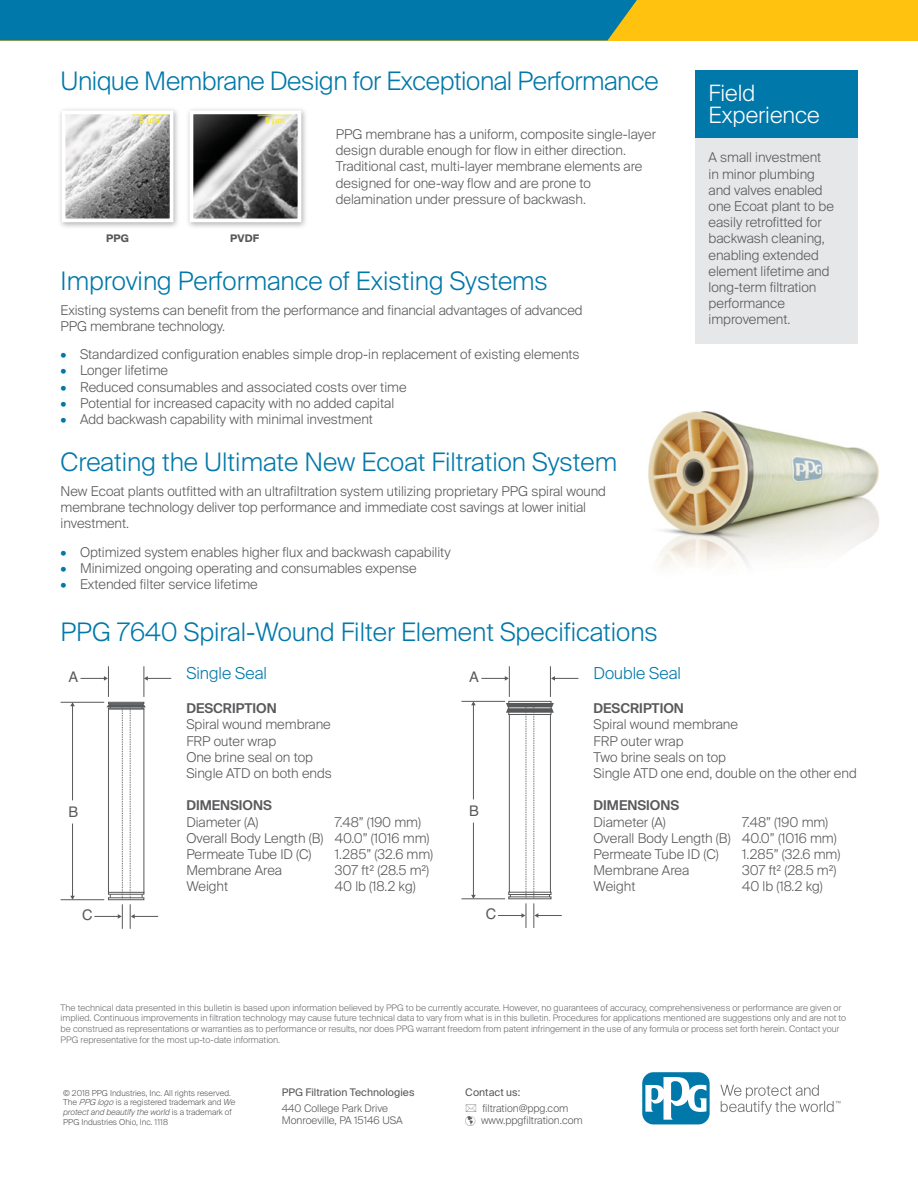
<style>
.page{position:relative;width:918px;height:1188px;background:#fff}
.page>*{position:absolute;margin:0;border:0;box-sizing:border-box;transform-origin:0 0}
.t1{font:300 25.5px "Suisse Intl";color:#0078a9}
.t2{font:300 22.5px/22.5px "Suisse Intl";color:#fff}
.t3{font:300 16.5px "Suisse Intl";color:#0078a9}
.t4{font:14.7px "Helvetica";color:#58595b}
.t5{font:300 13.5px/16.2px "Suisse Intl";color:#58595b}
.t6{font:600 13.5px "Suisse Intl";color:#58595b}
.t7{font:300 10.5px/12px "Suisse Intl";color:#58595b}
.t8{font:10.5px "Suisse Intl";color:#58595b}
.t9{font:700 10.5px "Suisse Intl";letter-spacing:.015em;color:#58595b}
.t10{font:300 9px/10.8px "Suisse Intl";color:#6d6e71}
.t11{font:300 8.25px/9.8px "Suisse Intl";color:#58595b}
.s1{font-weight:400;color:#0078a9}
.s2{font-style:italic}
</style>
<div class="page">
<div style="left:0;top:0;width:918px;height:40px;background:#ffc20e"></div>
<div style="left:0;top:0;width:637px;height:40px;background:#0078a9"></div>
<img style="left:648px;top:411px;width:231px;height:158px">
<div style="left:58px;top:107px;width:123px;height:123px;background:#000;opacity:.3"></div>
<img style="left:67px;top:116px;width:101px;height:101px">
<div style="left:62px;top:111px;width:111px;height:111px;border:4px solid #fff"></div>
<div style="left:186px;top:107px;width:123px;height:123px;background:#000;opacity:.3"></div>
<img style="left:195px;top:116px;width:101px;height:101px">
<div style="left:190px;top:111px;width:111px;height:111px;border:4px solid #fff"></div>
<hr style="left:461px;top:701px;width:44px;height:1px;background:#58595b">
<hr style="left:461px;top:899px;width:44px;height:1px;background:#58595b">
<svg style="left:471px;top:666px;width:107px;height:262px"></svg>
<div style="left:108px;top:702px;width:36px;height:2px;border:1px solid #58595b"></div>
<hr style="left:108px;top:666px;width:1px;height:31px;background:#58595b">
<hr style="left:144px;top:666px;width:1px;height:31px;background:#58595b">
<svg style="left:81px;top:676px;width:27px;height:5px"></svg>
<svg style="left:144px;top:676px;width:27px;height:5px"></svg>
<hr style="left:72px;top:706px;width:1px;height:94px;background:#58595b">
<hr style="left:72px;top:824px;width:1px;height:72px;background:#58595b">
<hr style="left:61px;top:702px;width:43px;height:1px;background:#58595b">
<hr style="left:61px;top:899px;width:43px;height:1px;background:#58595b">
<svg style="left:94px;top:703px;width:64px;height:226px"></svg>
<div style="left:695px;top:114px;width:162px;height:230px;background:#e6e7e8"></div>
<div style="left:695px;top:70px;width:162px;height:68px;background:#0078a9"></div>
<svg style="left:720px;top:1085px;width:120px;height:30px"></svg>
<div style="left:642px;top:1072px;width:68px;height:52px;background:#0078a9;border-radius:11px"></div>
<svg style="left:645px;top:1077px;width:61px;height:43px"></svg>
<h1 class="t1" style="left:61px;top:66px;width:600px">Unique Membrane Design for Exceptional Performance</h1>
<p class="t9" style="left:106px;top:232px;width:24px">PPG</p>
<p class="t9" style="left:230px;top:232px;width:30px">PVDF</p>
<p class="t5" style="left:336px;top:126px;width:322px">PPG membrane has a uniform, composite single-layer design durable enough for flow in either direction.<br>Traditional cast, multi-layer membrane elements are designed for one-way flow and are prone to delamination under pressure of backwash.</p>
<h1 class="t1" style="left:61px;top:266px;width:489px">Improving Performance of Existing Systems</h1>
<p class="t5" style="left:61px;top:302px;width:524px">Existing systems can benefit from the performance and financial advantages of advanced<br>PPG membrane technology.</p>
<p class="t5" style="left:61px;top:346px;width:521px"><span class="s1">•</span> Standardized configuration enables simple drop-in replacement of existing elements</p>
<p class="t5" style="left:61px;top:363px;width:109px"><span class="s1">•</span> Longer lifetime</p>
<p class="t5" style="left:61px;top:379px;width:348px"><span class="s1">•</span> Reduced consumables and associated costs over time</p>
<p class="t5" style="left:61px;top:395px;width:335px"><span class="s1">•</span> Potential for increased capacity with no added capital</p>
<p class="t5" style="left:61px;top:411px;width:314px"><span class="s1">•</span> Add backwash capability with minimal investment</p>
<h1 class="t1" style="left:61px;top:447px;width:558px">Creating the Ultimate New Ecoat Filtration System</h1>
<p class="t5" style="left:61px;top:483px;width:547px">New Ecoat plants outfitted with an ultrafiltration system utilizing proprietary PPG spiral wound membrane technology deliver top performance and immediate cost savings at lower initial investment.</p>
<p class="t5" style="left:61px;top:544px;width:392px"><span class="s1">•</span> Optimized system enables higher flux and backwash capability</p>
<p class="t5" style="left:61px;top:560px;width:358px"><span class="s1">•</span> Minimized ongoing operating and consumables expense</p>
<p class="t5" style="left:61px;top:576px;width:199px"><span class="s1">•</span> Extended filter service lifetime</p>
<h1 class="t1" style="left:61px;top:617px;width:599px">PPG 7640 Spiral-Wound Filter Element Specifications</h1>
<h2 class="t2" style="left:709px;top:82px;width:113px">Field<br>Experience</h2>
<p class="t5" style="left:709px;top:150px;width:127px">A small investment in minor plumbing and valves enabled one Ecoat plant to be easily retrofitted for backwash cleaning, enabling extended element lifetime and long-term filtration performance improvement.</p>
<p class="t4" style="left:68px;top:665px;width:11px">A</p>
<p class="t4" style="left:68px;top:801px;width:11px">B</p>
<p class="t3" style="left:186px;top:664px;width:82px">Single Seal</p>
<p class="t6" style="left:186px;top:701px;width:92px">DESCRIPTION</p>
<p class="t5" style="left:186px;top:717px;width:147px">Spiral wound membrane<br>FRP outer wrap<br>One brine seal on top<br>Single ATD on both ends</p>
<p class="t6" style="left:186px;top:798px;width:87px">DIMENSIONS</p>
<p class="t5" style="left:186px;top:814px;width:74px">Diameter (A)</p>
<p class="t5" style="left:186px;top:814px;width:245px;text-indent:148px">7.48” (190 mm)<br>Overall Body Length (B) 40.0” (1016 mm)<br>Permeate Tube ID (C)</p>
<p class="t5" style="left:335px;top:846px;width:100px">1.285” (32.6 mm)</p>
<p class="t4" style="left:469px;top:665px;width:11px">A</p>
<p class="t4" style="left:469px;top:800px;width:11px">B</p>
<p class="t3" style="left:594px;top:664px;width:89px">Double Seal</p>
<p class="t6" style="left:594px;top:701px;width:92px">DESCRIPTION</p>
<p class="t5" style="left:594px;top:717px;width:265px">Spiral wound membrane<br>FRP outer wrap<br>Two brine seals on top<br>Single ATD one end, double on the other end</p>
<p class="t6" style="left:594px;top:798px;width:87px">DIMENSIONS</p>
<p class="t5" style="left:594px;top:814px;width:74px">Diameter (A)</p>
<p class="t5" style="left:594px;top:814px;width:245px;text-indent:148px">7.48” (190 mm)<br>Overall Body Length (B) 40.0” (1016 mm)<br>Permeate Tube ID (C)</p>
<p class="t5" style="left:742px;top:846px;width:100px">1.285” (32.6 mm)</p>
<p class="t5" style="left:186px;top:862px;width:97px">Membrane Area</p>
<p class="t5" style="left:335px;top:862px;width:96px">307 ft2 (28.5 m2)</p>
<p class="t5" style="left:186px;top:879px;width:43px">Weight</p>
<p class="t5" style="left:335px;top:879px;width:82px">40 lb (18.2 kg)</p>
<p class="t5" style="left:594px;top:862px;width:97px">Membrane Area</p>
<p class="t5" style="left:742px;top:862px;width:96px">307 ft2 (28.5 m2)</p>
<p class="t5" style="left:594px;top:879px;width:43px">Weight</p>
<p class="t5" style="left:742px;top:879px;width:82px">40 lb (18.2 kg)</p>
<p class="t4" style="left:82px;top:903px;width:12px">C</p>
<p class="t4" style="left:486px;top:902px;width:12px">C</p>
<p class="t10" style="left:61px;top:1002px;width:787px">The technical data presented in this bulletin is based upon information believed by PPG to be currently accurate. However, no guarantees of accuracy, comprehensiveness or performance are given or implied. Continuous improvements in filtration technology may cause future technical data to vary from what is in this bulletin. Procedures for applications mentioned are suggestions only and are not to be construed as representations or warranties as to performance or results, nor does PPG warrant freedom from patent infringement in the use of any formula or process set forth herein. Contact your PPG representative for the most up-to-date information.</p>
<p class="t11" style="left:63px;top:1088px;width:174px">© 2018 PPG Industries, Inc. All rights reserved.<br>The <span class="s2">PPG logo</span>is a registered trademark and <span class="s2">We protect and beautify the world</span> is a trademark of PPG Industries Ohio, Inc. 1118</p>
<p class="t8" style="left:465px;top:1086px;width:57px">Contact us:</p>
<p class="t8" style="left:282px;top:1086px;width:134px">PPG Filtration Technologies</p>
<p class="t7" style="left:282px;top:1103px;width:123px">440 College Park Drive<br>Monroeville, PA 15146 USA</p>
<p class="t7" style="left:482px;top:1103px;width:87px">filtration@ppg.com</p>
<p class="t7" style="left:465px;top:1115px;width:119px">☑ www.ppgfiltration.com</p>
</div>
